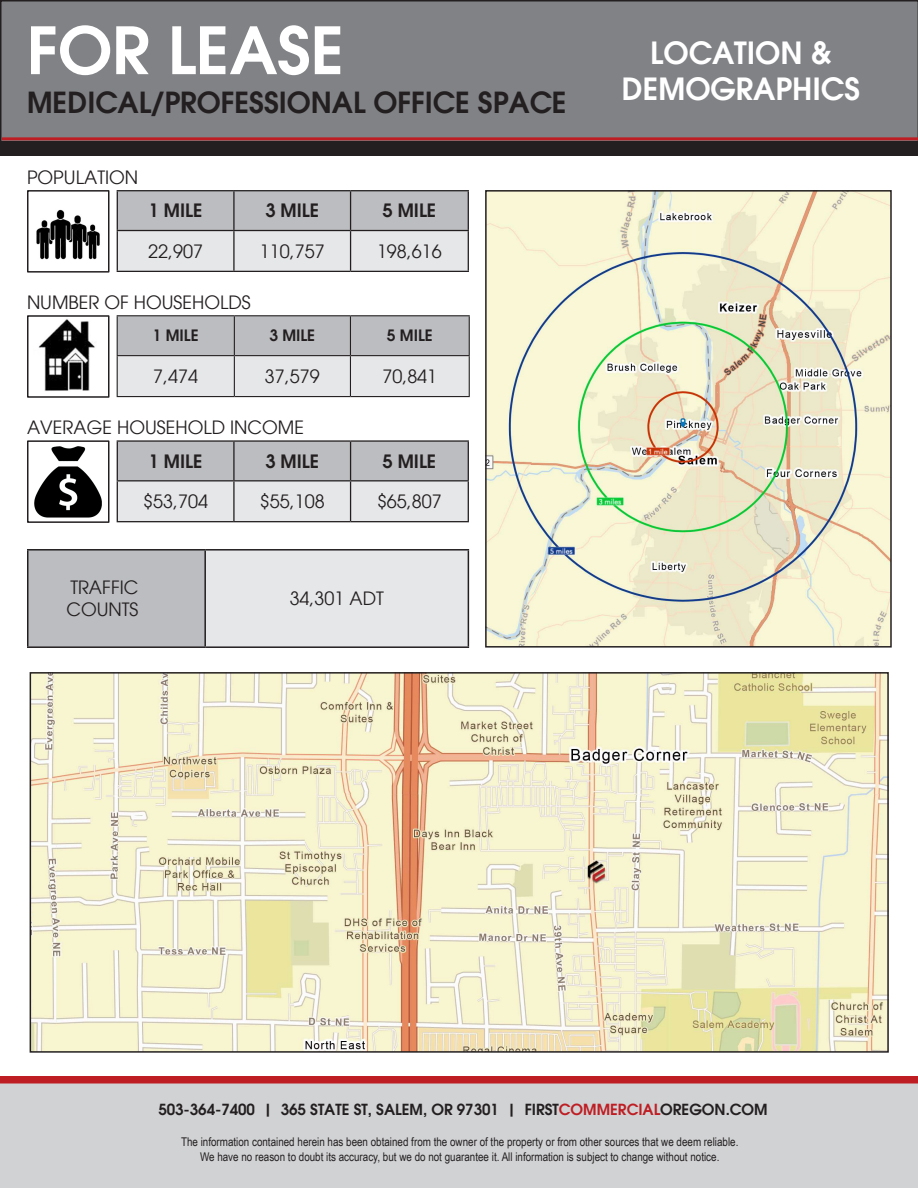
<style>
.page{position:relative;width:918px;height:1188px;background:#fff}
.page>*{position:absolute;margin:0;border:0;box-sizing:border-box;transform-origin:0 0}
.t1{font:600 64.5px "Avant Garde";color:#fff}
.t2{font:600 30px/36px "Avant Garde";color:#fff;text-align:center}
.t3{font:600 28.5px "Avant Garde";color:#231f20}
.t4{font:18px/21.6px "Avant Garde";color:#231f20}
.t5{font:600 18px "Avant Garde";color:#231f20}
.t6{font:600 15.45px "Avant Garde";color:#231f20}
.t7{font:600 15px "Avant Garde";color:#231f20}
.t8{font:12px/14.4px "Arial Narrow";color:#231f20;text-align:center}
.s1{color:#be1e23}
</style>
<div class="page">
<hr style="left:0;top:1084px;width:1px;height:104px;background:#d1d2d4">
<div style="left:1px;top:1084px;width:917px;height:104px;background:#d1d2d4"></div>
<div style="left:0;top:1076px;width:918px;height:8px;background:#be1e23"></div>
<div style="left:0;top:0;width:918px;height:141px;background:#808285"></div>
<div style="left:0;top:141px;width:918px;height:15px;background:#231f20"></div>
<hr style="left:2px;top:137px;width:916px;height:3px;background:#be1e23">
<svg style="left:118px;top:191px;width:350px;height:80px;background:#cecfd2"></svg>
<hr style="left:117px;top:191px;width:1px;height:39px;background:#231f20">
<hr style="left:233px;top:191px;width:2px;height:39px;background:#231f20">
<hr style="left:350px;top:191px;width:1px;height:39px;background:#231f20">
<hr style="left:117px;top:230px;width:117px;height:1px;background:#231f20">
<hr style="left:117px;top:231px;width:1px;height:40px;background:#231f20">
<hr style="left:234px;top:230px;width:117px;height:1px;background:#231f20">
<hr style="left:233px;top:231px;width:2px;height:40px;background:#231f20">
<hr style="left:351px;top:230px;width:118px;height:1px;background:#231f20">
<hr style="left:350px;top:231px;width:1px;height:40px;background:#231f20">
<hr style="left:117px;top:271px;width:117px;height:1px;background:#231f20">
<hr style="left:234px;top:271px;width:117px;height:1px;background:#231f20">
<hr style="left:351px;top:271px;width:118px;height:1px;background:#231f20">
<hr style="left:117px;top:190px;width:117px;height:1px;background:#231f20">
<hr style="left:234px;top:190px;width:117px;height:1px;background:#231f20">
<hr style="left:351px;top:190px;width:118px;height:1px;background:#231f20">
<hr style="left:468px;top:191px;width:1px;height:39px;background:#231f20">
<hr style="left:468px;top:231px;width:1px;height:40px;background:#231f20">
<img style="left:33px;top:675px;width:853px;height:375px">
<div style="left:30px;top:672px;width:859px;height:381px;border:2px solid #231f20"></div>
<svg style="left:118px;top:316px;width:351px;height:80px;background:#cfd0d3"></svg>
<hr style="left:117px;top:316px;width:1px;height:39px;background:#231f20">
<hr style="left:234px;top:316px;width:1px;height:39px;background:#231f20">
<hr style="left:350px;top:316px;width:1px;height:39px;background:#231f20">
<hr style="left:117px;top:355px;width:117px;height:1px;background:#231f20">
<hr style="left:117px;top:356px;width:1px;height:40px;background:#231f20">
<hr style="left:234px;top:355px;width:116px;height:1px;background:#231f20">
<hr style="left:234px;top:356px;width:1px;height:40px;background:#231f20">
<hr style="left:350px;top:355px;width:120px;height:1px;background:#231f20">
<hr style="left:350px;top:356px;width:1px;height:40px;background:#231f20">
<hr style="left:117px;top:396px;width:117px;height:1px;background:#231f20">
<hr style="left:234px;top:396px;width:116px;height:1px;background:#231f20">
<hr style="left:350px;top:396px;width:120px;height:1px;background:#231f20">
<hr style="left:117px;top:315px;width:117px;height:1px;background:#231f20">
<hr style="left:234px;top:315px;width:116px;height:1px;background:#231f20">
<hr style="left:350px;top:315px;width:120px;height:1px;background:#231f20">
<hr style="left:469px;top:316px;width:1px;height:39px;background:#231f20">
<hr style="left:469px;top:356px;width:1px;height:40px;background:#231f20">
<img style="left:36px;top:209px;width:64px;height:51px">
<div style="left:27px;top:190px;width:83px;height:83px;border:2px solid #231f20"></div>
<img style="left:38px;top:319px;width:57px;height:72px">
<div style="left:27px;top:315px;width:83px;height:83px;border:2px solid #231f20"></div>
<img style="left:34px;top:446px;width:68px;height:72px">
<div style="left:27px;top:440px;width:83px;height:83px;border:2px solid #231f20"></div>
<svg style="left:118px;top:442px;width:350px;height:79px;background:#cfd0d3"></svg>
<hr style="left:117px;top:442px;width:1px;height:38px;background:#231f20">
<hr style="left:233px;top:442px;width:2px;height:38px;background:#231f20">
<hr style="left:350px;top:442px;width:1px;height:38px;background:#231f20">
<hr style="left:117px;top:480px;width:117px;height:1px;background:#231f20">
<hr style="left:117px;top:481px;width:1px;height:40px;background:#231f20">
<hr style="left:234px;top:480px;width:117px;height:1px;background:#231f20">
<hr style="left:233px;top:481px;width:2px;height:40px;background:#231f20">
<hr style="left:351px;top:480px;width:118px;height:1px;background:#231f20">
<hr style="left:350px;top:481px;width:1px;height:40px;background:#231f20">
<hr style="left:117px;top:440px;width:117px;height:2px;background:#231f20">
<hr style="left:234px;top:440px;width:117px;height:2px;background:#231f20">
<hr style="left:351px;top:440px;width:118px;height:2px;background:#231f20">
<hr style="left:468px;top:442px;width:1px;height:38px;background:#231f20">
<hr style="left:468px;top:481px;width:1px;height:40px;background:#231f20">
<hr style="left:117px;top:521px;width:117px;height:1px;background:#231f20">
<hr style="left:234px;top:521px;width:117px;height:1px;background:#231f20">
<hr style="left:351px;top:521px;width:118px;height:1px;background:#231f20">
<img style="left:488px;top:193px;width:401px;height:452px">
<div style="left:485px;top:190px;width:407px;height:458px;border:2px solid #231f20"></div>
<div style="left:28px;top:550px;width:177px;height:97px;background:#bcbdc0"></div>
<div style="left:205px;top:550px;width:263px;height:97px;background:#e6e7e9"></div>
<hr style="left:204px;top:551px;width:2px;height:95px;background:#231f20">
<hr style="left:468px;top:551px;width:1px;height:95px;background:#231f20">
<hr style="left:27px;top:646px;width:178px;height:2px;background:#231f20">
<hr style="left:205px;top:646px;width:264px;height:2px;background:#231f20">
<hr style="left:27px;top:549px;width:178px;height:2px;background:#231f20">
<hr style="left:27px;top:551px;width:2px;height:95px;background:#231f20">
<hr style="left:205px;top:549px;width:264px;height:2px;background:#231f20">
<h1 class="t1" style="left:27px;top:25px;width:319px">FOR LEASE</h1>
<h3 class="t3" style="left:27px;top:92px;width:541px">MEDICAL/PROFESSIONAL OFFICE SPACE</h3>
<h3 class="t4" style="left:27px;top:168px;width:113px">POPULATION</h3>
<h3 class="t5" style="left:149px;top:204px;width:55px">1 MILE</h3>
<h3 class="t5" style="left:265px;top:204px;width:55px">3 MILE</h3>
<h3 class="t5" style="left:383px;top:204px;width:55px">5 MILE</h3>
<h3 class="t4" style="left:148px;top:242px;width:56px">22,907</h3>
<h3 class="t4" style="left:260px;top:242px;width:66px">110,757</h3>
<h3 class="t4" style="left:377px;top:242px;width:66px">198,616</h3>
<h3 class="t4" style="left:27px;top:293px;width:225px">NUMBER OF HOUSEHOLDS</h3>
<p class="t6" style="left:153px;top:330px;width:47px">1 MILE</p>
<p class="t6" style="left:270px;top:330px;width:47px">3 MILE</p>
<p class="t6" style="left:387px;top:330px;width:47px">5 MILE</p>
<h3 class="t4" style="left:153px;top:367px;width:46px">7,474</h3>
<h3 class="t4" style="left:265px;top:367px;width:56px">37,579</h3>
<h3 class="t4" style="left:382px;top:367px;width:56px">70,841</h3>
<h3 class="t4" style="left:27px;top:418px;width:279px">AVERAGE HOUSEHOLD INCOME</h3>
<h3 class="t5" style="left:149px;top:454px;width:55px">1 MILE</h3>
<h3 class="t5" style="left:265px;top:454px;width:55px">3 MILE</h3>
<h3 class="t5" style="left:383px;top:454px;width:55px">5 MILE</h3>
<h3 class="t4" style="left:143px;top:492px;width:66px">$53,704</h3>
<h3 class="t4" style="left:260px;top:492px;width:66px">$55,108</h3>
<h3 class="t4" style="left:377px;top:492px;width:66px">$65,807</h3>
<h3 class="t4" style="left:66px;top:578px;width:74px">TRAFFIC<br>COUNTS</h3>
<h3 class="t4" style="left:290px;top:589px;width:96px">34,301 ADT</h3>
<h2 class="t2" style="left:622px;top:36px;width:240px">LOCATION &amp;<br>DEMOGRAPHICS</h2>
<p class="t7" style="left:158px;top:1104px;width:611px">503-364-7400 | 365 STATE ST, SALEM, OR 97301 | FIRST<span class="s1">COMMERCIAL</span>OREGON.COM</p>
<p class="t8" style="left:181px;top:1136px;width:559px">The information contained herein has been obtained from the owner of the property or from other sources that we deem reliable.<br>We have no reason to doubt its accuracy, but we do not guarantee it. All information is subject to change without notice.</p>
</div>
